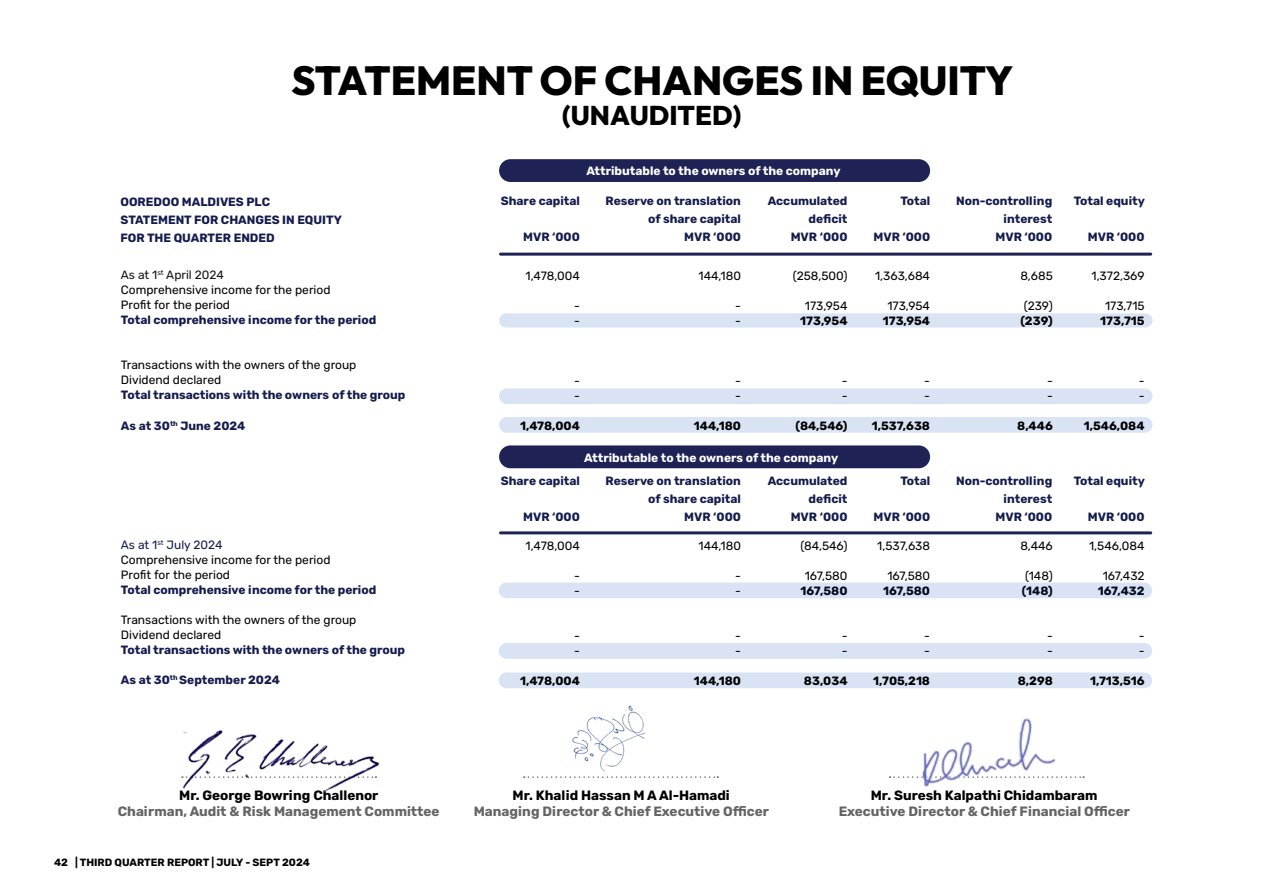
<style>
.page{position:relative;width:1263px;height:893px;background:#fff}
.page>*{position:absolute;margin:0;border:0;box-sizing:border-box;transform-origin:0 0}
.t1{font:800 40.5px "Outfit";color:#000}
.t2{font:800 27px "Outfit";color:#000}
.t3{font:700 13.5px "Rubik";color:#646464}
.t4{font:700 13.5px "Rubik";color:#000}
.t5{font:700 12px/18px "Rubik";color:#141b4d;text-align:right}
.t6{font:12px/15px "Rubik";color:#000}
.t7{font:700 12px "Rubik";color:#000}
.t8{font:700 12px "Rubik";color:#fff}
.t9{font:700 10.5px "Rubik";color:#000}
.s1{color:#151515}
.s2{color:#141b4d}
</style>
<div class="page">
<div style="left:499px;top:417px;width:653px;height:16px;background:#d9e3f4;border-radius:8px"></div>
<div style="left:499px;top:388px;width:653px;height:16px;background:#d9e3f4;border-radius:8px"></div>
<div style="left:499px;top:313px;width:653px;height:15px;background:#d9e3f4;border-radius:7px"></div>
<div style="left:499px;top:643px;width:653px;height:16px;background:#d9e3f4;border-radius:8px"></div>
<div style="left:499px;top:672px;width:653px;height:16px;background:#d9e3f4;border-radius:8px"></div>
<div style="left:499px;top:159px;width:431px;height:23px;background:#1f2254;border-radius:11px"></div>
<div style="left:499px;top:445px;width:431px;height:23px;background:#1f2254;border-radius:11px"></div>
<hr style="left:499px;top:531px;width:653px;height:3px;background:#1f2254;border-radius:2px">
<hr style="left:499px;top:253px;width:653px;height:3px;background:#1f2254;border-radius:2px">
<svg style="left:524px;top:776px;width:194px;height:2px"></svg>
<svg style="left:889px;top:776px;width:195px;height:2px"></svg>
<div style="left:499px;top:583px;width:653px;height:15px;background:#d9e3f4;border-radius:8px"></div>
<img style="left:181px;top:730px;width:199px;height:63px">
<img style="left:918px;top:718px;width:140px;height:69px">
<img style="left:572px;top:705px;width:74px;height:67px">
<h1 class="t1" style="left:291px;top:57px;width:723px">STATEMENT OF CHANGES IN EQUITY</h1>
<h2 class="t2" style="left:562px;top:100px;width:180px">(UNAUDITED)</h2>
<p class="t5" style="left:121px;top:193px;width:223px;text-align:left">OOREDOO MALDIVES PLC<br>STATEMENT FOR CHANGES IN EQUITY<br>FOR THE QUARTER ENDED</p>
<p class="t6" style="left:121px;top:268px;width:211px"><span class="s1">As at 1</span><sup>st</sup> <span class="s1">April 2024<br></span>Comprehensive income for the period<br>Profit for the period</p>
<p class="t5" style="left:121px;top:312px;width:257px">Total comprehensive income for the period</p>
<p class="t6" style="left:121px;top:358px;width:237px">Transactions with the owners of the group<br>Dividend declared</p>
<p class="t5" style="left:121px;top:387px;width:286px">Total transactions with the owners of the group</p>
<p class="t5" style="left:121px;top:417px;width:126px">As at 30<sup>th</sup> June 2024</p>
<p class="t6" style="left:121px;top:538px;width:211px"><span class="s2">As at 1</span><sup>st</sup> <span class="s2">July 2024<br></span>Comprehensive income for the period<br>Profit for the period</p>
<p class="t5" style="left:121px;top:582px;width:257px">Total comprehensive income for the period</p>
<p class="t6" style="left:121px;top:613px;width:237px">Transactions with the owners of the group<br>Dividend declared</p>
<p class="t5" style="left:121px;top:642px;width:286px">Total transactions with the owners of the group</p>
<p class="t5" style="left:121px;top:672px;width:161px">As at 30<sup>th</sup> September 2024</p>
<p class="t8" style="left:586px;top:164px;width:256px">Attributable to the owners of the company</p>
<p class="t5" style="left:501px;top:192px;width:81px">Share capital</p>
<p class="t5" style="left:523px;top:228px;width:58px">MVR ‘000</p>
<p class="t6" style="left:526px;top:269px;width:56px">1,478,004</p>
<p class="t6" style="left:574px;top:299px;width:7px">- -</p>
<p class="t6" style="left:574px;top:374px;width:7px">- -</p>
<p class="t7" style="left:520px;top:419px;width:61px">1,478,004</p>
<p class="t5" style="left:605px;top:192px;width:137px">Reserve on translation of share capital<br>MVR ‘000</p>
<p class="t6" style="left:699px;top:269px;width:44px">144,180</p>
<p class="t6" style="left:735px;top:299px;width:7px">- -</p>
<p class="t6" style="left:735px;top:374px;width:7px">- -</p>
<p class="t7" style="left:694px;top:419px;width:49px">144,180</p>
<p class="t5" style="left:768px;top:192px;width:81px">Accumulated deficit<br>MVR ‘000</p>
<p class="t6" style="left:793px;top:269px;width:56px">(258,500)</p>
<p class="t6" style="left:805px;top:299px;width:44px">173,954</p>
<p class="t7" style="left:800px;top:314px;width:49px">173,954</p>
<p class="t6" style="left:842px;top:374px;width:7px">- -</p>
<p class="t7" style="left:796px;top:419px;width:53px">(84,546)</p>
<p class="t8" style="left:584px;top:451px;width:256px">Attributable to the owners of the company</p>
<p class="t5" style="left:501px;top:473px;width:81px">Share capital</p>
<p class="t5" style="left:523px;top:509px;width:58px">MVR ‘000</p>
<p class="t6" style="left:526px;top:539px;width:56px">1,478,004</p>
<p class="t6" style="left:574px;top:569px;width:7px">- -</p>
<p class="t6" style="left:574px;top:629px;width:7px">- -</p>
<p class="t7" style="left:520px;top:674px;width:61px">1,478,004</p>
<p class="t5" style="left:605px;top:473px;width:137px">Reserve on translation of share capital<br>MVR ‘000</p>
<p class="t6" style="left:699px;top:539px;width:44px">144,180</p>
<p class="t6" style="left:735px;top:569px;width:7px">- -</p>
<p class="t6" style="left:735px;top:629px;width:7px">- -</p>
<p class="t7" style="left:694px;top:674px;width:49px">144,180</p>
<p class="t5" style="left:768px;top:473px;width:81px">Accumulated deficit<br>MVR ‘000</p>
<p class="t6" style="left:800px;top:539px;width:49px">(84,546)</p>
<p class="t6" style="left:805px;top:569px;width:44px">167,580</p>
<p class="t7" style="left:800px;top:584px;width:48px">167,580</p>
<p class="t6" style="left:842px;top:629px;width:7px">- -</p>
<p class="t7" style="left:804px;top:674px;width:45px">83,034</p>
<p class="t5" style="left:900px;top:192px;width:31px">Total</p>
<p class="t5" style="left:873px;top:228px;width:58px">MVR ‘000</p>
<p class="t6" style="left:875px;top:269px;width:56px">1,363,684</p>
<p class="t6" style="left:887px;top:299px;width:44px">173,954</p>
<p class="t7" style="left:883px;top:314px;width:49px">173,954</p>
<p class="t6" style="left:924px;top:374px;width:7px">- -</p>
<p class="t7" style="left:872px;top:419px;width:60px">1,537,638</p>
<p class="t5" style="left:900px;top:473px;width:31px">Total</p>
<p class="t5" style="left:873px;top:509px;width:58px">MVR ‘000</p>
<p class="t6" style="left:877px;top:539px;width:54px">1,537,638</p>
<p class="t6" style="left:887px;top:569px;width:44px">167,580</p>
<p class="t7" style="left:883px;top:584px;width:48px">167,580</p>
<p class="t6" style="left:924px;top:629px;width:7px">- -</p>
<p class="t7" style="left:873px;top:674px;width:58px">1,705,218</p>
<p class="t5" style="left:956px;top:192px;width:98px">Non-controlling interest<br>MVR ‘000</p>
<p class="t6" style="left:1020px;top:269px;width:34px">8,685</p>
<p class="t6" style="left:1024px;top:299px;width:30px">(239)</p>
<p class="t7" style="left:1020px;top:314px;width:34px">(239)</p>
<p class="t6" style="left:1047px;top:374px;width:7px">- -</p>
<p class="t7" style="left:1017px;top:419px;width:37px">8,446</p>
<p class="t5" style="left:956px;top:473px;width:98px">Non-controlling interest<br>MVR ‘000</p>
<p class="t6" style="left:1020px;top:539px;width:34px">8,446</p>
<p class="t6" style="left:1025px;top:569px;width:29px">(148)</p>
<p class="t7" style="left:1022px;top:584px;width:32px">(148)</p>
<p class="t6" style="left:1047px;top:629px;width:7px">- -</p>
<p class="t7" style="left:1018px;top:674px;width:37px">8,298</p>
<p class="t5" style="left:1074px;top:192px;width:73px">Total equity</p>
<p class="t5" style="left:1088px;top:228px;width:58px">MVR ‘000</p>
<p class="t6" style="left:1091px;top:269px;width:55px">1,372,369</p>
<p class="t6" style="left:1105px;top:299px;width:41px">173,715</p>
<p class="t7" style="left:1100px;top:314px;width:46px">173,715</p>
<p class="t6" style="left:1139px;top:374px;width:7px">- -</p>
<p class="t7" style="left:1084px;top:419px;width:62px">1,546,084</p>
<p class="t5" style="left:1074px;top:473px;width:73px">Total equity</p>
<p class="t5" style="left:1088px;top:509px;width:58px">MVR ‘000</p>
<p class="t6" style="left:1089px;top:539px;width:57px">1,546,084</p>
<p class="t6" style="left:1103px;top:569px;width:43px">167,432</p>
<p class="t7" style="left:1098px;top:584px;width:48px">167,432</p>
<p class="t6" style="left:1139px;top:629px;width:7px">- -</p>
<p class="t7" style="left:1090px;top:674px;width:56px">1,713,516</p>
<p class="t4" style="left:179px;top:788px;width:201px">Mr. George Bowring Challenor</p>
<p class="t3" style="left:118px;top:804px;width:323px">Chairman, Audit &amp; Risk Management Committee</p>
<p class="t9" style="left:54px;top:856px;width:257px">42 | THIRD QUARTER REPORT | JULY - SEPT 2024</p>
<p class="t4" style="left:512px;top:788px;width:219px">Mr. Khalid Hassan M A Al-Hamadi</p>
<p class="t3" style="left:474px;top:804px;width:297px">Managing Director &amp; Chief Executive Officer</p>
<p class="t4" style="left:871px;top:788px;width:228px">Mr. Suresh Kalpathi Chidambaram</p>
<p class="t3" style="left:839px;top:804px;width:293px">Executive Director &amp; Chief Financial Officer</p>
</div>
